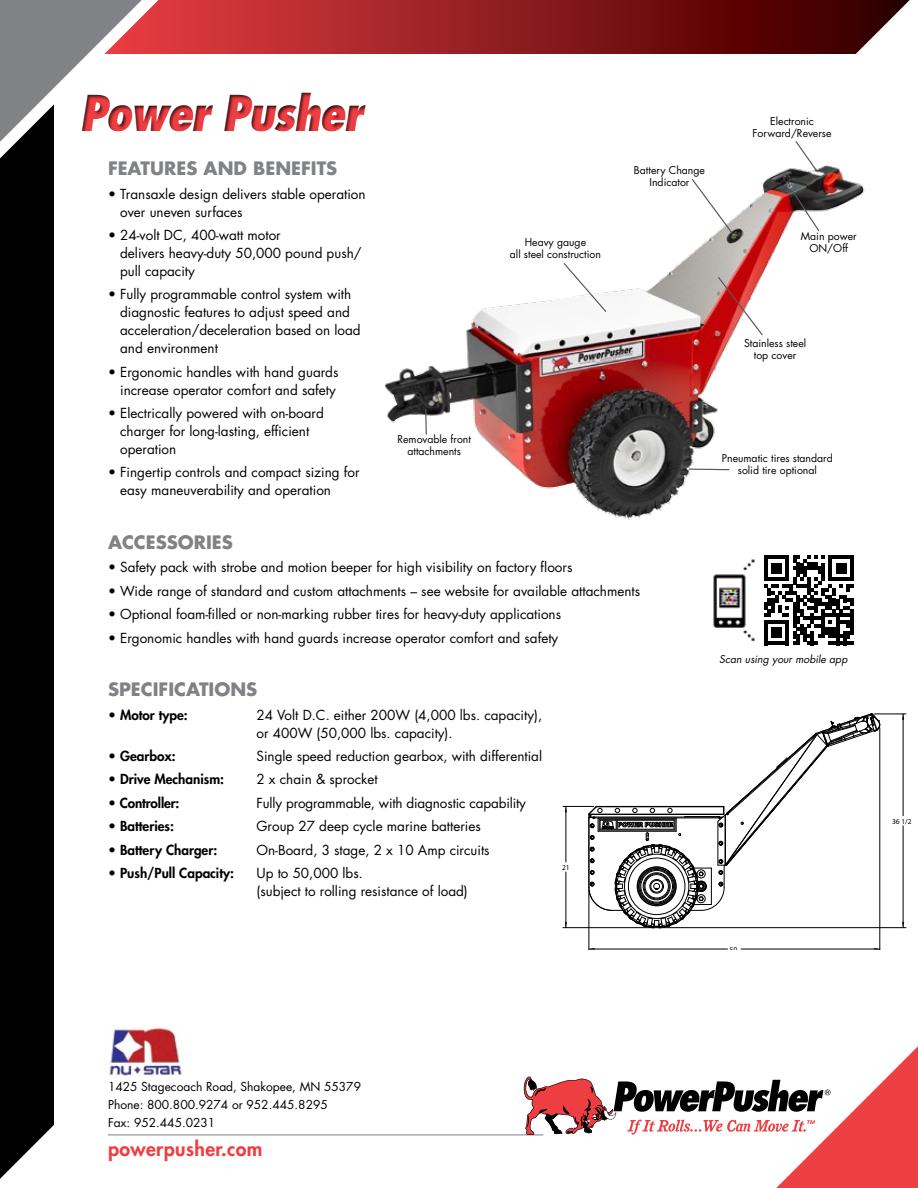
<style>
.page{position:relative;width:918px;height:1188px;background:#fff}
.page>*{position:absolute;margin:0;border:0;box-sizing:border-box;transform-origin:0 0}
.t1{font:italic 800 condensed 48px "Futura Std";letter-spacing:-.04em;color:#ef3e42}
.t2{font:800 19.5px "Futura Std";letter-spacing:.02em;color:#ef3e42}
.t3{font:700 18px "Futura Std";color:#808285}
.t4{font:13.5px/18px "Futura Std";color:#000}
.t5{font:800 13.5px "Futura Std";color:#000}
.t6{font:12px/18px "Futura Std";color:#000}
.t7{font:10.5px/12px "Futura Std";color:#000;text-align:center}
.t8{font:italic 10.5px "Futura Std";color:#000}
.t9{font:7.5px "Myriad Pro";color:#000}
.s1{font-weight:400}
</style>
<div class="page">
<svg style="left:158px;top:0;width:691px;height:54px;background:#8f1b1d"></svg>
<div style="left:0;top:0;width:54px;height:1188px;background:#000"></div>
<svg style="left:849px;top:0;width:61px;height:54px"></svg>
<svg style="left:524px;top:1046px;width:394px;height:142px"></svg>
<svg style="left:0;top:0;width:158px;height:158px"></svg>
<hr style="left:108px;top:1134px;width:435px;height:2px;background:#a7a9ac">
<div style="left:70px;top:83px;width:468px;height:101px;background:#000;opacity:.75"></div>
<svg style="left:0;top:1125px;width:54px;height:63px"></svg>
<svg style="left:588px;top:713px;width:293px;height:216px"></svg>
<hr style="left:563px;top:927px;width:89px;height:1px;background:#000">
<hr style="left:563px;top:806px;width:30px;height:1px;background:#000">
<hr style="left:566px;top:872px;width:1px;height:56px;background:#000">
<hr style="left:566px;top:806px;width:1px;height:56px;background:#000">
<hr style="left:662px;top:927px;width:244px;height:1px;background:#000">
<hr style="left:874px;top:714px;width:32px;height:1px;background:#000">
<hr style="left:903px;top:826px;width:1px;height:102px;background:#000">
<hr style="left:903px;top:714px;width:1px;height:102px;background:#000">
<hr style="left:880px;top:728px;width:1px;height:221px;background:#000">
<hr style="left:589px;top:890px;width:1px;height:59px;background:#000">
<hr style="left:741px;top:949px;width:139px;height:1px;background:#000">
<hr style="left:589px;top:949px;width:139px;height:1px;background:#000">
<img style="left:109px;top:1027px;width:73px;height:50px">
<img style="left:713px;top:559px;width:42px;height:82px">
<svg style="left:764px;top:556px;width:90px;height:89px"></svg>
<img style="left:371px;top:126px;width:494px;height:394px">
<svg style="left:690px;top:177px;width:44px;height:58px"></svg>
<svg style="left:562px;top:262px;width:46px;height:51px"></svg>
<svg style="left:425px;top:408px;width:2px;height:28px"></svg>
<svg style="left:791px;top:189px;width:30px;height:44px"></svg>
<svg style="left:717px;top:275px;width:47px;height:62px"></svg>
<svg style="left:688px;top:468px;width:43px;height:3px"></svg>
<svg style="left:794px;top:140px;width:25px;height:33px"></svg>
<h1 class="t1" style="left:79px;top:83px;width:286px">Power Pusher</h1>
<h3 class="t3" style="left:108px;top:156px;width:231px">FEATURES AND BENEFITS</h3>
<p class="t4" style="left:120px;top:185px;width:247px;text-indent:-12px">• Transaxle design delivers stable operation over uneven surfaces</p>
<p class="t4" style="left:120px;top:226px;width:243px;text-indent:-12px">• 24-volt DC, 400-watt motor<br>delivers heavy-duty 50,000 pound push/ pull capacity</p>
<p class="t4" style="left:120px;top:286px;width:242px;text-indent:-12px">• Fully programmable control system with diagnostic features to adjust speed and acceleration/deceleration based on load and environment</p>
<p class="t4" style="left:108px;top:363px;width:232px;text-align:right">• Ergonomic handles with hand guards increase operator comfort and safety</p>
<p class="t4" style="left:120px;top:404px;width:205px;text-indent:-12px">• Electrically powered with on-board charger for long-lasting, efficient operation</p>
<p class="t4" style="left:120px;top:464px;width:241px;text-indent:-12px">• Fingertip controls and compact sizing for easy maneuverability and operation</p>
<h3 class="t3" style="left:108px;top:530px;width:126px">ACCESSORIES</h3>
<p class="t4" style="left:108px;top:559px;width:466px">• Safety pack with strobe and motion beeper for high visibility on factory floors</p>
<p class="t4" style="left:108px;top:582px;width:534px">• Wide range of standard and custom attachments – see website for available attachments</p>
<p class="t4" style="left:108px;top:605px;width:455px">• Optional foam-filled or non-marking rubber tires for heavy-duty applications</p>
<p class="t4" style="left:108px;top:629px;width:452px">• Ergonomic handles with hand guards increase operator comfort and safety</p>
<h3 class="t3" style="left:108px;top:678px;width:151px">SPECIFICATIONS</h3>
<p class="t5" style="left:108px;top:706px;width:81px"><span class="s1">•</span> Motor type:</p>
<p class="t4" style="left:256px;top:706px;width:287px">24 Volt D.C. either 200W (4,000 lbs. capacity), or 400W (50,000 lbs. capacity).</p>
<p class="t5" style="left:108px;top:748px;width:69px"><span class="s1">•</span> Gearbox:</p>
<p class="t4" style="left:256px;top:747px;width:287px">Single speed reduction gearbox, with differential</p>
<p class="t5" style="left:108px;top:771px;width:118px"><span class="s1">•</span> Drive Mechanism:</p>
<p class="t4" style="left:256px;top:771px;width:123px">2 x chain &amp; sprocket</p>
<p class="t5" style="left:108px;top:794px;width:73px"><span class="s1">•</span> Controller:</p>
<p class="t4" style="left:256px;top:794px;width:271px">Fully programmable, with diagnostic capability</p>
<p class="t5" style="left:108px;top:818px;width:67px"><span class="s1">•</span> Batteries:</p>
<p class="t4" style="left:256px;top:817px;width:226px">Group 27 deep cycle marine batteries</p>
<p class="t5" style="left:108px;top:841px;width:111px"><span class="s1">•</span> Battery Charger:</p>
<p class="t4" style="left:256px;top:841px;width:235px">On-Board, 3 stage, 2 x 10 Amp circuits</p>
<p class="t5" style="left:108px;top:864px;width:128px"><span class="s1">•</span> Push/Pull Capacity:</p>
<p class="t4" style="left:256px;top:864px;width:213px">Up to 50,000 lbs.<br>(subject to rolling resistance of load)</p>
<p class="t7" style="left:634px;top:164px;width:73px">Battery Change<br>Indicator</p>
<p class="t7" style="left:510px;top:236px;width:93px">Heavy gauge<br>all steel construction</p>
<p class="t7" style="left:397px;top:434px;width:75px">Removable front attachments</p>
<p class="t9" style="left:562px;top:863px;width:9px">21</p>
<p class="t7" style="left:753px;top:115px;width:81px">Electronic<br>Forward/Reverse</p>
<p class="t7" style="left:801px;top:230px;width:57px">Main power<br>ON/Off</p>
<p class="t7" style="left:744px;top:337px;width:64px">Stainless steel top cover</p>
<p class="t7" style="left:722px;top:453px;width:112px">Pneumatic tires standard solid tire optional</p>
<p class="t8" style="left:719px;top:653px;width:130px">Scan using your mobile app</p>
<p class="t9" style="left:730px;top:945px;width:9px">50</p>
<p class="t9" style="left:892px;top:817px;width:21px">36 1/2</p>
<p class="t6" style="left:108px;top:1078px;width:255px">1425 Stagecoach Road, Shakopee, MN 55379<br>Phone: 800.800.9274 or 952.445.8295<br>Fax: 952.445.0231</p>
<h2 class="t2" style="left:108px;top:1137px;width:156px">powerpusher.com</h2>
</div>
